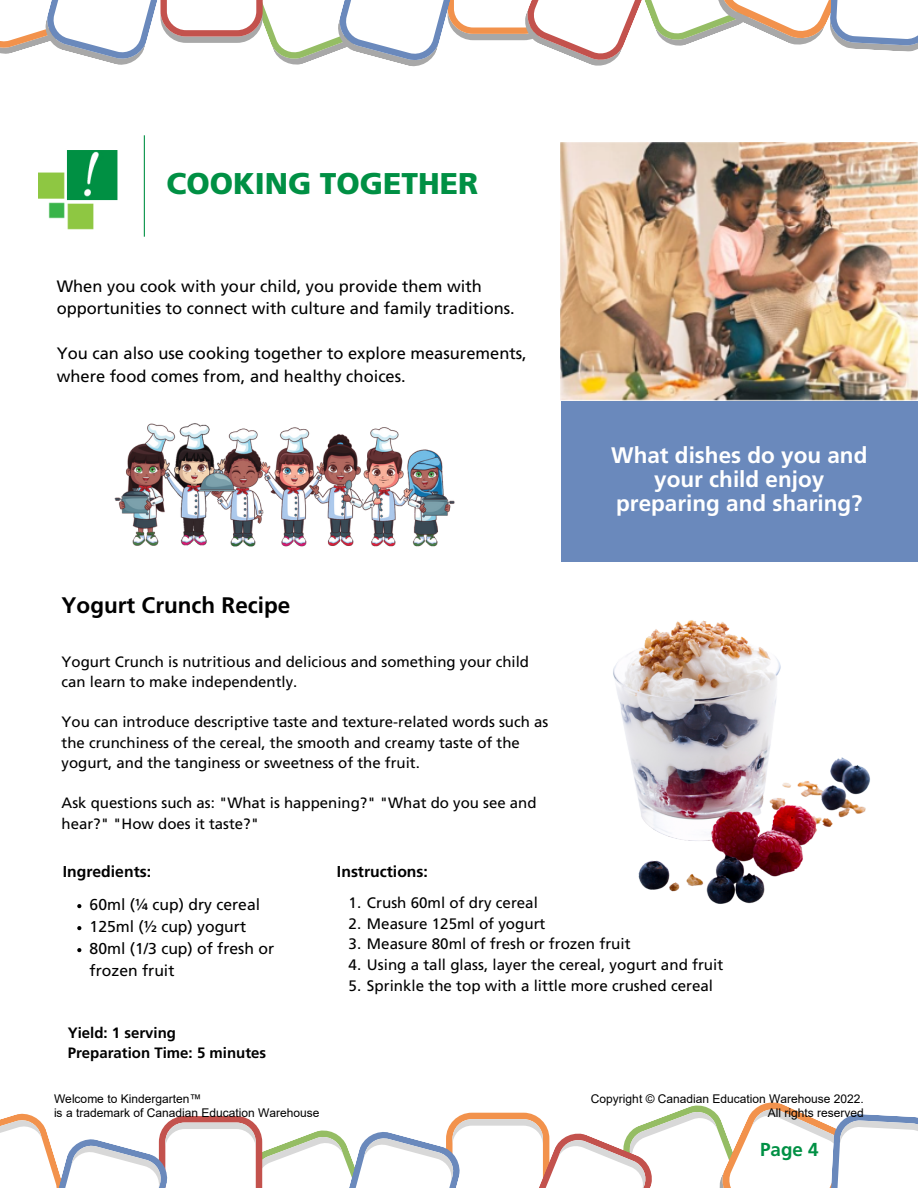
<style>
.page{position:relative;width:918px;height:1188px;background:#fff}
.page>*{position:absolute;margin:0;border:0;box-sizing:border-box;transform-origin:0 0}
.t1{font:900 30px "Frutiger LT Std";color:#009044}
.t2{font:700 22.5px/23.7px "Frutiger LT Std";color:#fff;text-align:center}
.t3{font:700 22.5px "Frutiger LT Std";color:#000}
.t4{font:700 18.75px "Frutiger LT Std";color:#009044}
.t5{font:16.5px/22.5px "Frutiger LT Std";color:#000}
.t6{font:15.75px/22px "Frutiger LT Std";color:#000}
.t7{font:700 15.75px "Frutiger LT Std";color:#000}
.t8{font:15.15px "Frutiger LT Std";color:#000}
.t9{font:15px/20.2px "Frutiger LT Std";color:#000}
.t10{font:700 15px/20.2px "Frutiger LT Std";color:#000}
.t11{font:12px/14.4px "Arial";color:#000}
</style>
<div class="page">
<img style="left:613px;top:620px;width:257px;height:284px">
<svg style="left:0;top:1102px;width:918px;height:86px"></svg>
<svg style="left:0;top:0;width:918px;height:67px"></svg>
<img style="left:39px;top:135px;width:105px;height:102px">
<img style="left:561px;top:142px;width:357px;height:259px">
<div style="left:561px;top:401px;width:357px;height:161px;background:#6a89bc"></div>
<img style="left:115px;top:423px;width:340px;height:124px">
<svg style="left:77px;top:904px;width:4px;height:4px"></svg>
<svg style="left:77px;top:926px;width:4px;height:4px"></svg>
<svg style="left:77px;top:948px;width:4px;height:4px"></svg>
<h1 class="t1" style="left:167px;top:171px;width:313px">COOKING TOGETHER</h1>
<p class="t5" style="left:57px;top:277px;width:460px">When you cook with your child, you provide them with opportunities to connect with culture and family traditions.</p>
<p class="t5" style="left:57px;top:344px;width:472px">You can also use cooking together to explore measurements, where food comes from, and healthy choices.</p>
<h2 class="t3" style="left:62px;top:596px;width:230px">Yogurt Crunch Recipe</h2>
<p class="t9" style="left:62px;top:653px;width:469px">Yogurt Crunch is nutritious and delicious and something your child can learn to make independently.</p>
<p class="t9" style="left:62px;top:713px;width:488px">You can introduce descriptive taste and texture-related words such as the crunchiness of the cereal, the smooth and creamy taste of the yogurt, and the tanginess or sweetness of the fruit.</p>
<p class="t9" style="left:62px;top:794px;width:476px">Ask questions such as: "What is happening?" "What do you see and hear?" "How does it taste?"</p>
<p class="t7" style="left:63px;top:865px;width:90px">Ingredients:</p>
<p class="t7" style="left:337px;top:865px;width:92px">Instructions:</p>
<h2 class="t2" style="left:611px;top:446px;width:258px">What dishes do you and your child enjoy preparing and sharing?</h2>
<p class="t6" style="left:90px;top:895px;width:186px">60ml (¼ cup) dry cereal<br>125ml (½ cup) yogurt<br>80ml (1/3 cup) of fresh or frozen fruit</p>
<p class="t10" style="left:68px;top:1024px;width:200px">Yield: 1 serving<br>Preparation Time: 5 minutes</p>
<p class="t8" style="left:349px;top:897px;width:191px">1. Crush 60ml of dry cereal</p>
<p class="t8" style="left:349px;top:917px;width:198px">2. Measure 125ml of yogurt</p>
<p class="t8" style="left:349px;top:938px;width:284px">3. Measure 80ml of fresh or frozen fruit</p>
<p class="t8" style="left:349px;top:959px;width:376px">4. Using a tall glass, layer the cereal, yogurt and fruit</p>
<p class="t8" style="left:349px;top:979px;width:366px">5. Sprinkle the top with a little more crushed cereal</p>
<p class="t11" style="left:54px;top:1091px;width:267px">Welcome to Kindergarten™<br>is a trademark of Canadian Education Warehouse</p>
<p class="t11" style="left:591px;top:1091px;width:275px;text-align:right">Copyright © Canadian Education Warehouse 2022.<br>All rights reserved</p>
<p class="t4" style="left:760px;top:1142px;width:60px">Page 4</p>
</div>
